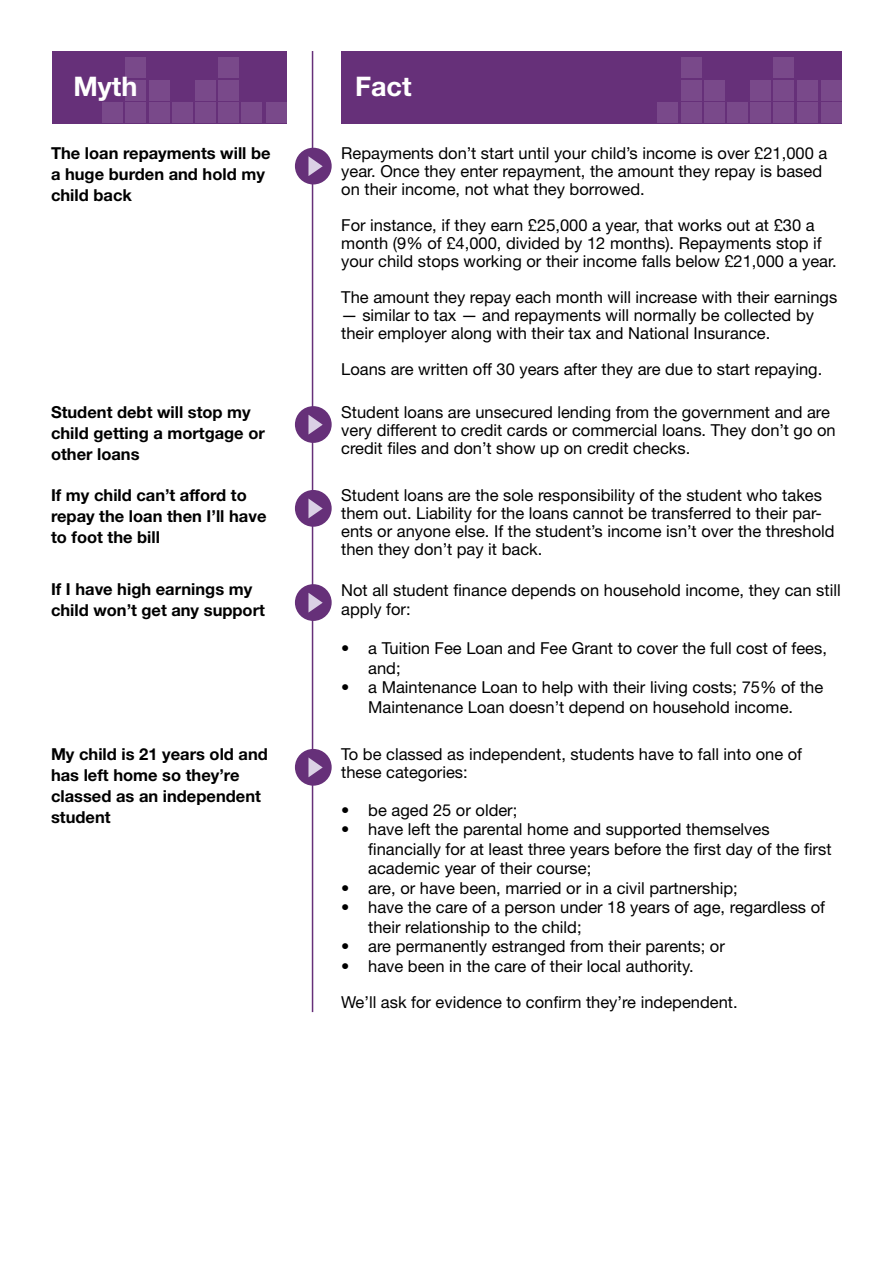
<style>
.page{position:relative;width:893px;height:1263px;background:#fff}
.page>*{position:absolute;margin:0;border:0;box-sizing:border-box;transform-origin:0 0}
.t1{font:700 27px "Helvetica Neue LT Std";color:#fff}
.t2{font:16.5px/18px "Helvetica Neue LT Std";color:#000}
.t3{font:700 16.5px "Helvetica Neue LT Std";color:#000}
</style>
<div class="page">
<div style="left:52px;top:51px;width:235px;height:73px;background:#663079"></div>
<div style="left:341px;top:51px;width:501px;height:73px;background:#663079"></div>
<div style="left:125px;top:57px;width:21px;height:21px;background:#79498a"></div>
<div style="left:681px;top:57px;width:21px;height:21px;background:#79498a"></div>
<div style="left:218px;top:57px;width:21px;height:21px;background:#79498a"></div>
<div style="left:773px;top:57px;width:21px;height:21px;background:#79498a"></div>
<div style="left:125px;top:80px;width:21px;height:20px;background:#79498a"></div>
<div style="left:681px;top:80px;width:21px;height:20px;background:#79498a"></div>
<div style="left:125px;top:102px;width:21px;height:21px;background:#79498a"></div>
<div style="left:681px;top:102px;width:21px;height:21px;background:#79498a"></div>
<div style="left:149px;top:80px;width:21px;height:20px;background:#79498a"></div>
<div style="left:704px;top:80px;width:21px;height:20px;background:#79498a"></div>
<div style="left:218px;top:80px;width:21px;height:20px;background:#79498a"></div>
<div style="left:773px;top:80px;width:21px;height:20px;background:#79498a"></div>
<div style="left:797px;top:80px;width:21px;height:20px;background:#79498a"></div>
<div style="left:821px;top:80px;width:21px;height:20px;background:#79498a"></div>
<div style="left:195px;top:80px;width:21px;height:20px;background:#79498a"></div>
<div style="left:750px;top:80px;width:21px;height:20px;background:#79498a"></div>
<div style="left:149px;top:102px;width:21px;height:21px;background:#79498a"></div>
<div style="left:704px;top:102px;width:21px;height:21px;background:#79498a"></div>
<div style="left:218px;top:102px;width:21px;height:21px;background:#79498a"></div>
<div style="left:773px;top:102px;width:21px;height:21px;background:#79498a"></div>
<div style="left:195px;top:102px;width:21px;height:21px;background:#79498a"></div>
<div style="left:750px;top:102px;width:21px;height:21px;background:#79498a"></div>
<div style="left:172px;top:102px;width:21px;height:21px;background:#79498a"></div>
<div style="left:727px;top:102px;width:21px;height:21px;background:#79498a"></div>
<div style="left:102px;top:102px;width:21px;height:21px;background:#79498a"></div>
<div style="left:657px;top:102px;width:21px;height:21px;background:#79498a"></div>
<div style="left:242px;top:102px;width:20px;height:21px;background:#79498a"></div>
<div style="left:797px;top:102px;width:21px;height:21px;background:#79498a"></div>
<div style="left:266px;top:102px;width:21px;height:21px;background:#79498a"></div>
<div style="left:821px;top:102px;width:21px;height:21px;background:#79498a"></div>
<hr style="left:312px;top:51px;width:1px;height:961px;background:#663079">
<div style="left:295px;top:148px;width:37px;height:36px;background:#663079;border-radius:50%"></div>
<svg style="left:308px;top:156px;width:15px;height:20px"></svg>
<div style="left:295px;top:490px;width:37px;height:37px;background:#663079;border-radius:50%"></div>
<svg style="left:308px;top:498px;width:15px;height:20px"></svg>
<div style="left:295px;top:584px;width:37px;height:37px;background:#663079;border-radius:50%"></div>
<svg style="left:308px;top:593px;width:15px;height:19px"></svg>
<div style="left:295px;top:406px;width:37px;height:37px;background:#663079;border-radius:50%"></div>
<svg style="left:308px;top:415px;width:15px;height:19px"></svg>
<div style="left:295px;top:749px;width:37px;height:37px;background:#663079;border-radius:50%"></div>
<svg style="left:308px;top:757px;width:15px;height:20px"></svg>
<p class="t1" style="left:73px;top:69px;width:66px">Myth</p>
<p class="t1" style="left:355px;top:69px;width:58px">Fact</p>
<p class="t3" style="left:51px;top:143px;width:221px">The loan repayments will be</p>
<p class="t2" style="left:341px;top:144px;width:488px">Repayments don’t start until your child’s income is over £21,000 a</p>
<p class="t3" style="left:51px;top:164px;width:215px">a huge burden and hold my</p>
<p class="t2" style="left:341px;top:162px;width:482px">year. Once they enter repayment, the amount they repay is based on their income, not what they borrowed.</p>
<p class="t3" style="left:51px;top:185px;width:82px">child back</p>
<p class="t2" style="left:341px;top:216px;width:497px">For instance, if they earn £25,000 a year, that works out at £30 a month (9% of £4,000, divided by 12 months). Repayments stop if your child stops working or their income falls below £21,000 a year.</p>
<p class="t2" style="left:341px;top:288px;width:498px">The amount they repay each month will increase with their earnings</p>
<p class="t2" style="left:341px;top:306px;width:474px">— similar to tax — and repayments will normally be collected by their employer along with their tax and National Insurance.</p>
<p class="t2" style="left:341px;top:360px;width:483px">Loans are written off 30 years after they are due to start repaying.</p>
<p class="t3" style="left:51px;top:402px;width:201px">Student debt will stop my</p>
<p class="t2" style="left:341px;top:403px;width:490px">Student loans are unsecured lending from the government and are</p>
<p class="t3" style="left:51px;top:423px;width:215px">child getting a mortgage or</p>
<p class="t2" style="left:341px;top:421px;width:496px">very different to credit cards or commercial loans. They don’t go on credit files and don’t show up on credit checks.</p>
<p class="t3" style="left:51px;top:444px;width:90px">other loans</p>
<p class="t3" style="left:51px;top:485px;width:197px">If my child can’t afford to</p>
<p class="t2" style="left:341px;top:486px;width:482px">Student loans are the sole responsibility of the student who takes</p>
<p class="t3" style="left:51px;top:506px;width:217px">repay the loan then I’ll have</p>
<p class="t2" style="left:341px;top:504px;width:495px">them out. Liability for the loans cannot be transferred to their par&shy;ents or anyone else. If the student’s income isn’t over the threshold</p>
<p class="t3" style="left:51px;top:527px;width:111px">to foot the bill</p>
<p class="t2" style="left:341px;top:540px;width:203px">then they don’t pay it back.</p>
<p class="t3" style="left:51px;top:579px;width:203px">If I have high earnings my</p>
<p class="t2" style="left:341px;top:580px;width:501px">Not all student finance depends on household income, they can still</p>
<p class="t3" style="left:51px;top:600px;width:215px">child won’t get any support</p>
<p class="t2" style="left:341px;top:600px;width:71px">apply for:</p>
<p class="t2" style="left:368px;top:638px;width:460px;line-height:19.5px;text-indent:-27px">• a Tuition Fee Loan and Fee Grant to cover the full cost of fees, and;</p>
<p class="t2" style="left:341px;top:677px;width:484px;line-height:19.5px;text-align:center">• a Maintenance Loan to help with their living costs; 75% of the<br>Maintenance Loan doesn’t depend on household income.</p>
<p class="t3" style="left:51px;top:744px;width:218px">My child is 21 years old and</p>
<p class="t2" style="left:341px;top:745px;width:462px">To be classed as independent, students have to fall into one of</p>
<p class="t3" style="left:51px;top:765px;width:190px">has left home so they’re</p>
<p class="t2" style="left:341px;top:763px;width:128px">these categories:</p>
<p class="t3" style="left:51px;top:786px;width:211px">classed as an independent</p>
<p class="t2" style="left:341px;top:801px;width:178px">• be aged 25 or older;</p>
<p class="t3" style="left:51px;top:807px;width:61px">student</p>
<p class="t2" style="left:368px;top:819px;width:465px;line-height:19.5px;text-indent:-27px">• have left the parental home and supported themselves financially for at least three years before the first day of the first academic year of their course;</p>
<p class="t2" style="left:341px;top:879px;width:398px">• are, or have been, married or in a civil partnership;</p>
<p class="t2" style="left:368px;top:897px;width:458px;line-height:19.5px;text-indent:-27px">• have the care of a person under 18 years of age, regardless of their relationship to the child;</p>
<p class="t2" style="left:341px;top:937px;width:385px">• are permanently estranged from their parents; or</p>
<p class="t2" style="left:341px;top:948px;width:398px;line-height:36px">• have been in the care of their local authority.<br>We’ll ask for evidence to confirm they’re independent.</p>
</div>
